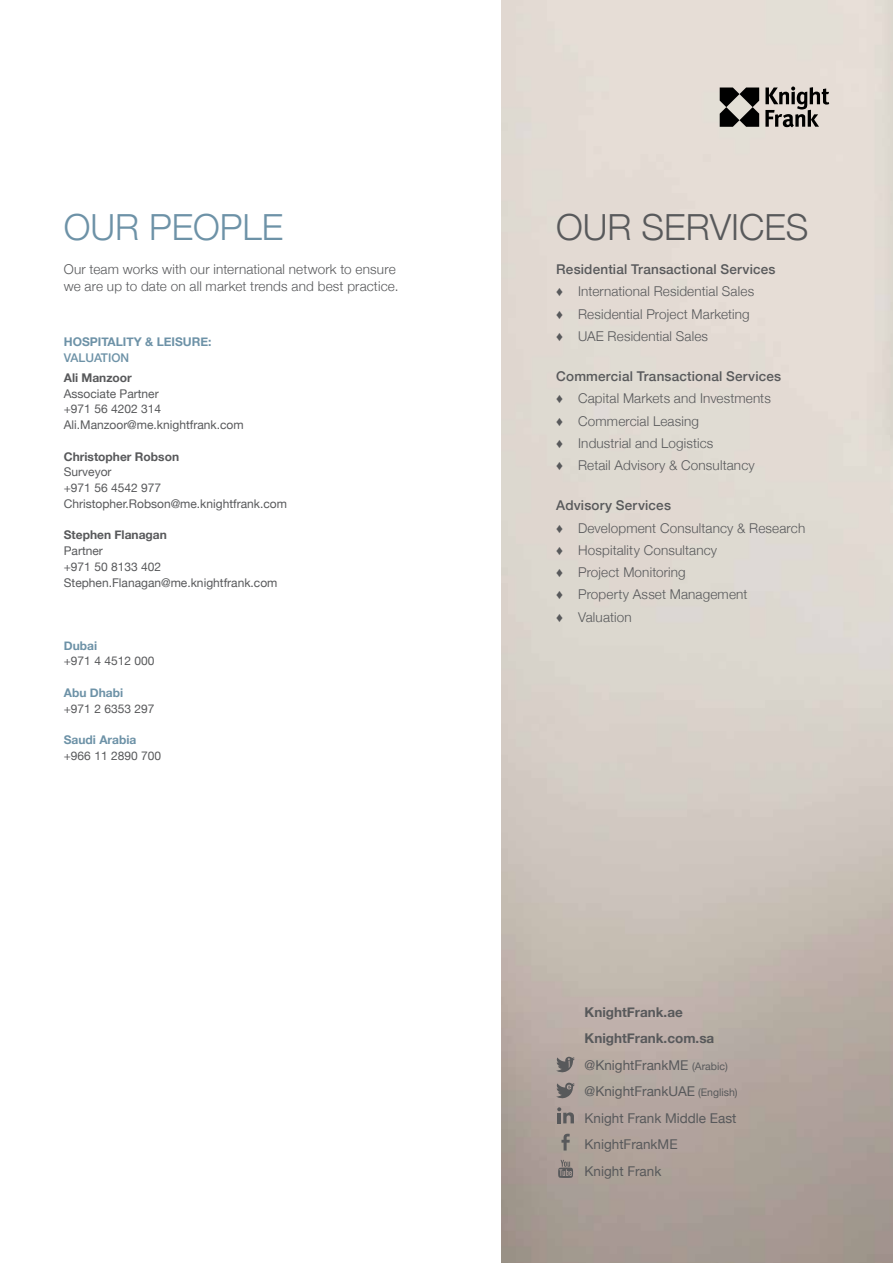
<style>
.page{position:relative;width:893px;height:1263px;background:#fff}
.page>*{position:absolute;margin:0;border:0;box-sizing:border-box;transform-origin:0 0}
.t1{font:300 36px "Helvetica Neue";color:#58595b}
.t2{font:300 36px "Helvetica Neue";color:#6d92a7}
.t3{font:300 13.5px/22.2px "Helvetica Neue";letter-spacing:.01em;color:#58595b}
.t4{font:13.5px/26.5px "Helvetica Neue";color:#58595b}
.t5{font:12px/15.8px "Helvetica Neue";color:#58595b}
.t6{font:700 12px "Helvetica Neue";color:#6d92a7}
.t7{font:700 12px "Helvetica Neue";color:#58595b}
.t8{font:500 12px "Helvetica Neue";color:#6d92a7}
.s1{font-weight:500}
.s2{font-family:"Arial";font-weight:400}
.s3{font-weight:700}
.s4{font-size:10.5px}
</style>
<div class="page">
<img style="left:502px;top:0;width:391px;height:1263px">
<svg style="left:720px;top:88px;width:39px;height:39px;background:#4c4b48"></svg>
<svg style="left:765px;top:87px;width:64px;height:40px;background:#8f8a85"></svg>
<svg style="left:557px;top:1107px;width:17px;height:16px"></svg>
<svg style="left:558px;top:1160px;width:15px;height:18px"></svg>
<svg style="left:556px;top:1082px;width:19px;height:16px"></svg>
<svg style="left:556px;top:1056px;width:19px;height:16px"></svg>
<svg style="left:561px;top:1134px;width:9px;height:16px"></svg>
<h1 class="t2" style="left:64px;top:198px;width:221px">OUR PEOPLE</h1>
<h1 class="t1" style="left:556px;top:198px;width:254px">OUR SERVICES</h1>
<p class="t3" style="left:64px;top:259px;width:336px;line-height:17.2px">Our team works with our international network to ensure we are up to date on all market trends and best practice.</p>
<p class="t6" style="left:64px;top:332px;width:149px">HOSPITALITY &amp; LEISURE:</p>
<p class="t8" style="left:64px;top:348px;width:67px">VALUATION</p>
<p class="t7" style="left:64px;top:368px;width:70px">Ali Manzoor</p>
<p class="t5" style="left:64px;top:386px;width:181px">Associate Partner<br>+971 56 4202 314<br>Ali.Manzoor@me.knightfrank.com</p>
<p class="t7" style="left:64px;top:447px;width:117px">Christopher Robson</p>
<p class="t5" style="left:64px;top:465px;width:225px">Surveyor<br>+971 56 4542 977<br>Christopher.Robson@me.knightfrank.com</p>
<p class="t7" style="left:64px;top:526px;width:105px">Stephen Flanagan</p>
<p class="t5" style="left:64px;top:544px;width:215px">Partner<br>+971 50 8133 402<br>Stephen.Flanagan@me.knightfrank.com</p>
<p class="t6" style="left:64px;top:636px;width:35px">Dubai</p>
<p class="t5" style="left:64px;top:654px;width:92px">+971 4 4512 000</p>
<p class="t6" style="left:64px;top:683px;width:61px">Abu Dhabi</p>
<p class="t5" style="left:64px;top:701px;width:92px">+971 2 6353 297</p>
<p class="t6" style="left:64px;top:730px;width:74px">Saudi Arabia</p>
<p class="t5" style="left:64px;top:748px;width:99px">+966 11 2890 700</p>
<p class="t3" style="left:556px;top:257px;width:221px"><span class="s1">Residential Transactional Services </span><span class="s2">♦</span> International Residential Sales<br><span class="s2">♦</span> Residential Project Marketing<br><span class="s2">♦</span> UAE Residential Sales</p>
<p class="t3" style="left:556px;top:364px;width:226px"><span class="s1">Commercial Transactional Services </span><span class="s2">♦</span> Capital Markets and Investments<br><span class="s2">♦</span> Commercial Leasing<br><span class="s2">♦</span> Industrial and Logistics<br><span class="s2">♦</span> Retail Advisory &amp; Consultancy</p>
<p class="t3" style="left:556px;top:493px;width:251px"><span class="s1">Advisory Services<br></span><span class="s2">♦</span> Development Consultancy &amp; Research <span class="s2">♦</span> Hospitality Consultancy<br><span class="s2">♦</span> Project Monitoring<br><span class="s2">♦</span> Property Asset Management<br><span class="s2">♦</span> Valuation</p>
<p class="t4" style="left:585px;top:999px;width:154px"><span class="s3">KnightFrank.ae<br>KnightFrank.com.sa </span>@KnightFrankME <span class="s4">(Arabic) </span>@KnightFrankUAE <span class="s4">(English)<br></span>Knight Frank Middle East<br>KnightFrankME<br>Knight Frank</p>
</div>
